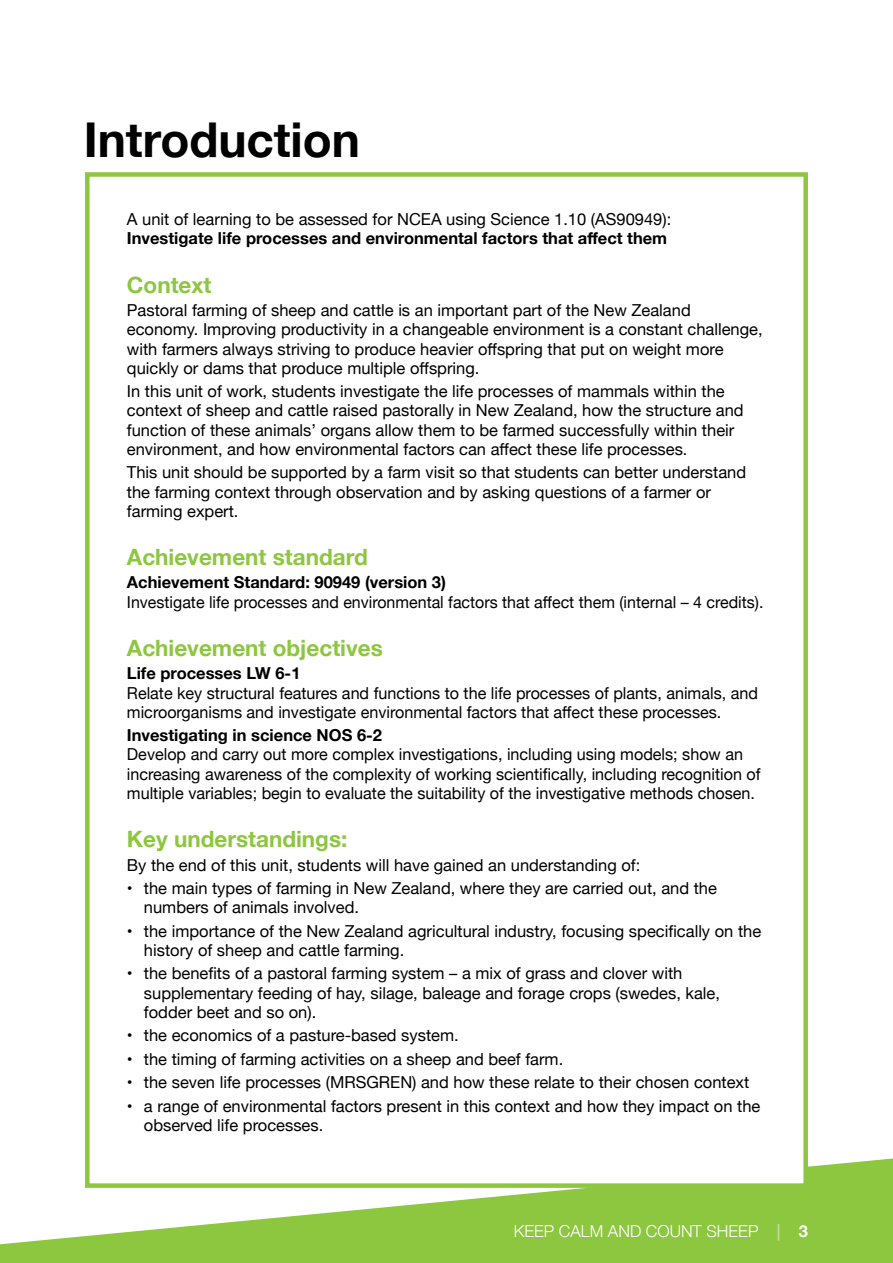
<style>
.page{position:relative;width:893px;height:1263px;background:#fff}
.page>*{position:absolute;margin:0;border:0;box-sizing:border-box;transform-origin:0 0}
.t1{font:700 48px "Helvetica Neue";color:#000}
.t2{font:700 22.5px "Helvetica Neue";color:#8dc63f}
.t3{font:16.5px/19.2px "Helvetica Neue";color:#000}
.t4{font:700 16.5px "Helvetica Neue";color:#000}
.t5{font:300 16.5px "Helvetica Neue";color:#fff}
.s1{font-weight:700;color:#bfdc92}
.s2{font-weight:700}
</style>
<div class="page">
<svg style="left:0;top:1158px;width:893px;height:105px;fill:#8dc63f"></svg>
<div style="left:85px;top:172px;width:723px;height:1016px;background:#fff;border:4px solid #8dc63f"></div>
<h1 class="t1" style="left:84px;top:102px;width:278px">Introduction</h1>
<p class="t3" style="left:127px;top:210px;width:546px">A unit of learning to be assessed for NCEA using Science 1.10 (AS90949):</p>
<p class="t4" style="left:127px;top:226px;width:542px">Investigate life processes and environmental factors that affect them</p>
<h2 class="t2" style="left:127px;top:267px;width:86px">Context</h2>
<p class="t3" style="left:127px;top:302px;width:637px">Pastoral farming of sheep and cattle is an important part of the New Zealand economy. Improving productivity in a changeable environment is a constant challenge, with farmers always striving to produce heavier offspring that put on weight more quickly or dams that produce multiple offspring.</p>
<p class="t3" style="left:127px;top:383px;width:618px">In this unit of work, students investigate the life processes of mammals within the context of sheep and cattle raised pastorally in New Zealand, how the structure and function of these animals’ organs allow them to be farmed successfully within their environment, and how environmental factors can affect these life processes.</p>
<p class="t3" style="left:127px;top:464px;width:621px">This unit should be supported by a farm visit so that students can better understand the farming context through observation and by asking questions of a farmer or farming expert.</p>
<h2 class="t2" style="left:127px;top:539px;width:242px">Achievement standard</h2>
<p class="t4" style="left:127px;top:570px;width:321px">Achievement Standard: 90949 (version 3)</p>
<p class="t3" style="left:127px;top:593px;width:638px">Investigate life processes and environmental factors that affect them (internal – 4 credits).</p>
<h2 class="t2" style="left:127px;top:630px;width:257px">Achievement objectives</h2>
<p class="t4" style="left:127px;top:660px;width:175px">Life processes LW 6-1</p>
<p class="t3" style="left:127px;top:684px;width:633px">Relate key structural features and functions to the life processes of plants, animals, and microorganisms and investigate environmental factors that affect these processes.</p>
<p class="t4" style="left:127px;top:722px;width:257px">Investigating in science NOS 6-2</p>
<p class="t3" style="left:127px;top:746px;width:635px">Develop and carry out more complex investigations, including using models; show an increasing awareness of the complexity of working scientifically, including recognition of multiple variables; begin to evaluate the suitability of the investigative methods chosen.</p>
<h2 class="t2" style="left:127px;top:821px;width:222px">Key understandings:</h2>
<p class="t3" style="left:127px;top:856px;width:515px">By the end of this unit, students will have gained an understanding of:</p>
<p class="t3" style="left:144px;top:879px;width:575px;text-indent:-17px">• the main types of farming in New Zealand, where they are carried out, and the numbers of animals involved.</p>
<p class="t3" style="left:144px;top:922px;width:619px;text-indent:-17px">• the importance of the New Zealand agricultural industry, focusing specifically on the history of sheep and cattle farming.</p>
<p class="t3" style="left:144px;top:965px;width:578px;text-indent:-17px">• the benefits of a pastoral farming system – a mix of grass and clover with supplementary feeding of hay, silage, baleage and forage crops (swedes, kale, fodder beet and so on).</p>
<p class="t3" style="left:127px;top:1027px;width:331px">• the economics of a pasture-based system.</p>
<p class="t3" style="left:127px;top:1050px;width:435px">• the timing of farming activities on a sheep and beef farm.</p>
<p class="t3" style="left:127px;top:1073px;width:624px">• the seven life processes (MRSGREN) and how these relate to their chosen context</p>
<p class="t3" style="left:144px;top:1097px;width:618px;text-indent:-17px">• a range of environmental factors present in this context and how they impact on the observed life processes.</p>
<p class="t5" style="left:514px;top:1217px;width:296px">KEEP CALM AND COUNT SHEEP <span class="s1">|</span> <span class="s2">3</span></p>
</div>
